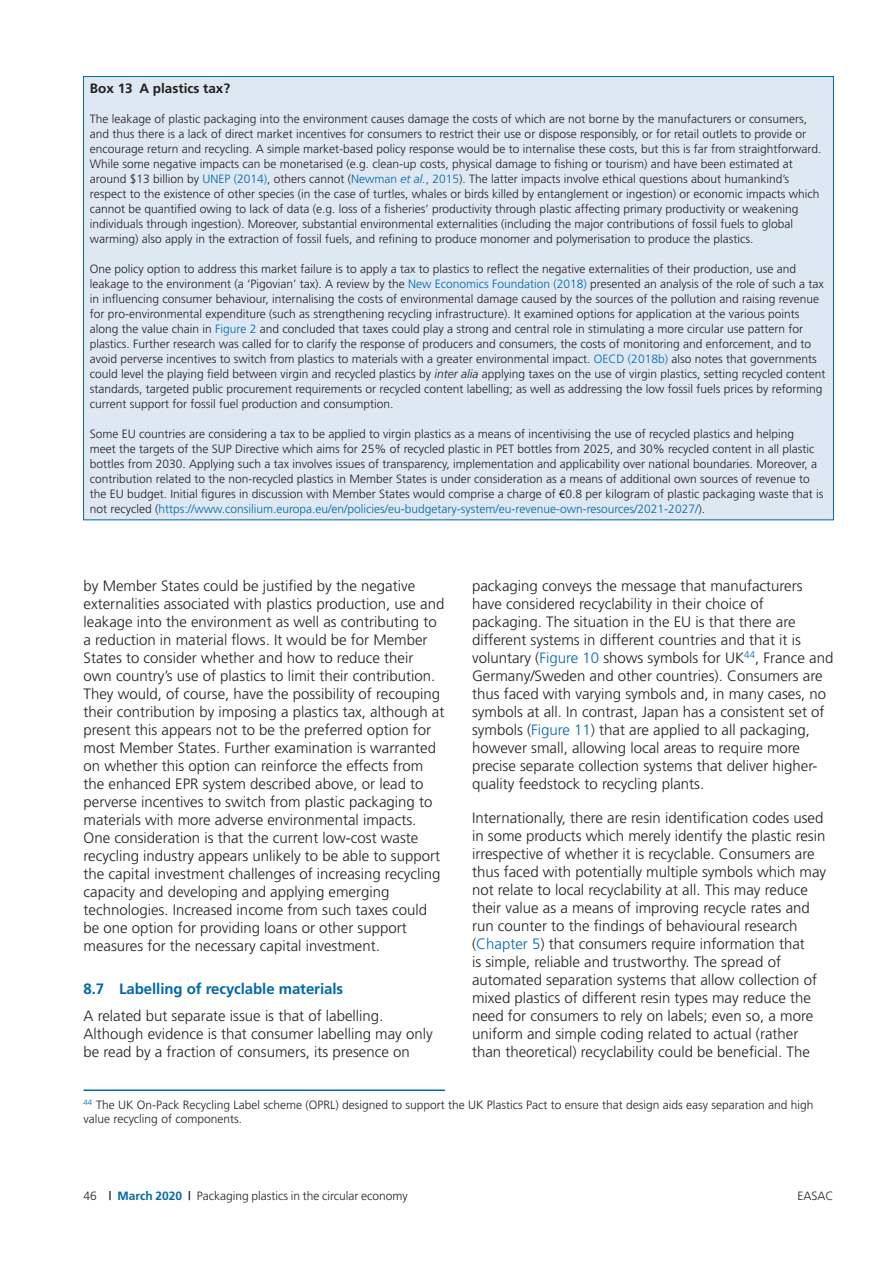
<style>
.page{position:relative;width:893px;height:1263px;background:#fff}
.page>*{position:absolute;margin:0;border:0;box-sizing:border-box;transform-origin:0 0}
.para{font:300 15px/18px "Frutiger";color:#231f20}
.para-first{font:300 15px/18px "Frutiger";color:#231f20}
.heading-1{font:700 15px "Frutiger";letter-spacing:-.005em;color:#0068a9}
.label-boxed-text-gen{font:700 13.5px "Frutiger";color:#231f20}
.para_boxed-text-gene{font:300 12px/15px "Frutiger";color:#231f20}
.footnote{font:300 12px/14.2px "Frutiger";color:#231f20}
.s1{color:#0068a9}
.s2{font-style:italic;color:#0068a9}
.s3{font-style:italic}
.s4{font-family:"Myriad Pro";font-weight:400}
.s5{font-weight:700}
.s6{font-weight:700;color:#0068a9}
</style>
<div class="page">
<div style="left:84px;top:77px;width:749px;height:443px;background:#dee8f3"></div>
<hr style="left:84px;top:1089px;width:361px;height:2px;background:#0068a9">
<p class="label-boxed-text-gen" style="left:90px;top:81px;width:142px">Box 13 A plastics tax?</p>
<p class="para_boxed-text-gene" style="left:90px;top:112px;width:733px">The leakage of plastic packaging into the environment causes damage the costs of which are not borne by the manufacturers or consumers, and thus there is a lack of direct market incentives for consumers to restrict their use or dispose responsibly, or for retail outlets to provide or encourage return and recycling. A simple market-based policy response would be to internalise these costs, but this is far from straightforward.<br>While some negative impacts can be monetarised (e.g. clean-up costs, physical damage to fishing or tourism) and have been estimated at around $13 billion by <span class="s1">UNEP (2014)</span>, others cannot (<span class="s1">Newman</span> <span class="s2">et al.</span><span class="s1">, 2015</span>). The latter impacts involve ethical questions about humankind’s respect to the existence of other species (in the case of turtles, whales or birds killed by entanglement or ingestion) or economic impacts which cannot be quantified owing to lack of data (e.g. loss of a fisheries’ productivity through plastic affecting primary productivity or weakening individuals through ingestion). Moreover, substantial environmental externalities (including the major contributions of fossil fuels to global warming) also apply in the extraction of fossil fuels, and refining to produce monomer and polymerisation to produce the plastics.</p>
<p class="para_boxed-text-gene" style="left:90px;top:262px;width:737px">One policy option to address this market failure is to apply a tax to plastics to reflect the negative externalities of their production, use and leakage to the environment (a ‘Pigovian’ tax). A review by the <span class="s1">New Economics Foundation (2018)</span> presented an analysis of the role of such a tax in influencing consumer behaviour, internalising the costs of environmental damage caused by the sources of the pollution and raising revenue for pro-environmental expenditure (such as strengthening recycling infrastructure). It examined options for application at the various points along the value chain in <span class="s1">Figure 2</span> and concluded that taxes could play a strong and central role in stimulating a more circular use pattern for plastics. Further research was called for to clarify the response of producers and consumers, the costs of monitoring and enforcement, and to avoid perverse incentives to switch from plastics to materials with a greater environmental impact. <span class="s1">OECD (2018b)</span> also notes that governments could level the playing field between virgin and recycled plastics by <span class="s3">inter alia</span> applying taxes on the use of virgin plastics, setting recycled content standards, targeted public procurement requirements or recycled content labelling; as well as addressing the low fossil fuels prices by reforming current support for fossil fuel production and consumption.</p>
<p class="para_boxed-text-gene" style="left:90px;top:427px;width:735px">Some EU countries are considering a tax to be applied to virgin plastics as a means of incentivising the use of recycled plastics and helping<br>meet the targets of the SUP Directive which aims for 25% of recycled plastic in PET bottles from 2025, and 30% recycled content in all plastic bottles from 2030. Applying such a tax involves issues of transparency, implementation and applicability over national boundaries. Moreover, a contribution related to the non-recycled plastics in Member States is under consideration as a means of additional own sources of revenue to the EU budget. Initial figures in discussion with Member States would comprise a charge of <span class="s4">€</span>0.8 per kilogram of plastic packaging waste that is not recycled (<span class="s1">https://www.consilium.europa.eu/en/policies/eu-budgetary-system/eu-revenue-own-resources/2021-2027/</span>).</p>
<p class="para" style="left:84px;top:577px;width:362px">by Member States could be justified by the negative externalities associated with plastics production, use and leakage into the environment as well as contributing to a reduction in material flows. It would be for Member States to consider whether and how to reduce their own country’s use of plastics to limit their contribution.<br>They would, of course, have the possibility of recouping their contribution by imposing a plastics tax, although at present this appears not to be the preferred option for most Member States. Further examination is warranted on whether this option can reinforce the effects from the enhanced EPR system described above, or lead to perverse incentives to switch from plastic packaging to materials with more adverse environmental impacts.<br>One consideration is that the current low-cost waste recycling industry appears unlikely to be able to support the capital investment challenges of increasing recycling capacity and developing and applying emerging technologies. Increased income from such taxes could be one option for providing loans or other support measures for the necessary capital investment.</p>
<p class="heading-1" style="left:84px;top:980px;width:261px">8.7 Labelling of recyclable materials</p>
<p class="para-first" style="left:84px;top:1007px;width:351px">A related but separate issue is that of labelling.<br>Although evidence is that consumer labelling may only be read by a fraction of consumers, its presence on</p>
<p class="para-first" style="left:472px;top:577px;width:363px">packaging conveys the message that manufacturers have considered recyclability in their choice of packaging. The situation in the EU is that there are different systems in different countries and that it is voluntary (<span class="s1">Figure 10</span> shows symbols for UK<sup>44</sup>, France and Germany/Sweden and other countries). Consumers are thus faced with varying symbols and, in many cases, no symbols at all. In contrast, Japan has a consistent set of symbols (<span class="s1">Figure 11</span>) that are applied to all packaging, however small, allowing local areas to require more precise separate collection systems that deliver higher&shy;quality feedstock to recycling plants.</p>
<p class="para" style="left:472px;top:809px;width:356px">Internationally, there are resin identification codes used in some products which merely identify the plastic resin irrespective of whether it is recyclable. Consumers are thus faced with potentially multiple symbols which may not relate to local recyclability at all. This may reduce their value as a means of improving recycle rates and run counter to the findings of behavioural research (<span class="s1">Chapter 5</span>) that consumers require information that<br>is simple, reliable and trustworthy. The spread of automated separation systems that allow collection of mixed plastics of different resin types may reduce the need for consumers to rely on labels; even so, a more uniform and simple coding related to actual (rather than theoretical) recyclability could be beneficial. The</p>
<p class="footnote" style="left:84px;top:1098px;width:731px"><sup>44</sup> The UK On-Pack Recycling Label scheme (OPRL) designed to support the UK Plastics Pact to ensure that design aids easy separation and high value recycling of components.</p>
<p class="para_boxed-text-gene" style="left:84px;top:1189px;width:326px">46 <span class="s5">|</span> <span class="s6">March 2020</span> <span class="s5">|</span> Packaging plastics in the circular economy</p>
<p class="para_boxed-text-gene" style="left:797px;top:1189px;width:38px">EASAC</p>
</div>
